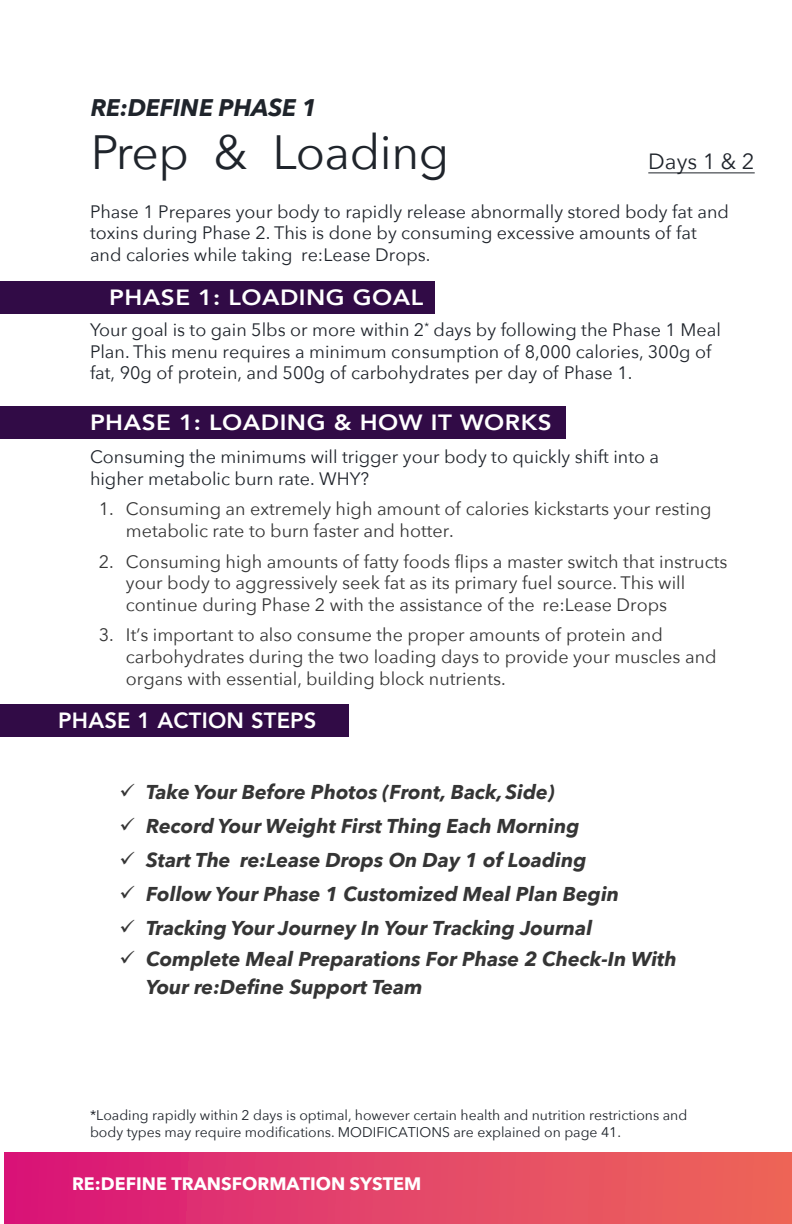
<style>
.page{position:relative;width:792px;height:1224px;background:#fff}
.page>*{position:absolute;margin:0;border:0;box-sizing:border-box;transform-origin:0 0}
.t1{font:48px "Avenir Next";letter-spacing:-.01em;color:#1f242b}
.t2{font:italic 700 24px "Avenir Next";letter-spacing:-.01em;color:#1f242b}
.t3{font:800 22px "Avenir";letter-spacing:.02em;color:#fff;scale:1.1 1}
.t4{font:800 22px "Avenir";letter-spacing:.02em;color:#fff}
.t5{font:22px "Avenir Next";color:#1f242b}
.t6{font:italic 700 20px/28px "Avenir Next";color:#353535}
.t7{font:18px/21.6px "Avenir Next";color:#353535}
.t8{font:18px/21.6px "Avenir Next";color:#1f242b}
.t9{font:700 18px "Avenir Next";color:#fff}
.t10{font:14px/16.8px "Avenir Next";color:#1f242b}
.s1{font-style:inherit}
</style>
<div class="page">
<div style="left:0;top:282px;width:435px;height:32px;background:#310b46"></div>
<div style="left:0;top:406px;width:566px;height:33px;background:#310b46"></div>
<div style="left:0;top:704px;width:348px;height:33px;background:#310b46"></div>
<hr style="left:648px;top:173px;width:107px;height:1px;background:#1f242b">
<div style="left:4px;top:1152px;width:788px;height:72px;background:linear-gradient(to right,#d91879,#ee6b58)"></div>
<h2 class="t2" style="left:91px;top:87px;width:228px">RE:DEFINE PHASE 1</h2>
<h1 class="t1" style="left:91px;top:112px;width:360px">Prep &amp; Loading</h1>
<p class="t5" style="left:648px;top:143px;width:108px">Days 1 &amp; 2</p>
<p class="t8" style="left:90px;top:200px;width:640px">Phase 1 Prepares your body to rapidly release abnormally stored body fat and toxins during Phase 2. This is done by consuming excessive amounts of fat and calories while taking re:Lease Drops.</p>
<p class="t3" style="left:109px;top:280px;width:287px">PHASE 1: LOADING GOAL</p>
<p class="t8" style="left:90px;top:318px;width:632px">Your goal is to gain 5lbs or more within 2<sup>*</sup> days by following the Phase 1 Meal<br>Plan. This menu requires a minimum consumption of 8,000 calories, 300g of fat, 90g of protein, and 500g of carbohydrates per day of Phase 1.</p>
<p class="t3" style="left:90px;top:405px;width:421px">PHASE 1: LOADING &amp; HOW IT WORKS</p>
<p class="t8" style="left:90px;top:445px;width:571px">Consuming the minimums will trigger your body to quickly shift into a higher metabolic burn rate. WHY?</p>
<p class="t7" style="left:126px;top:497px;width:587px;text-indent:-27px">1. Consuming an extremely high amount of calories kickstarts your resting metabolic rate to burn faster and hotter.</p>
<p class="t7" style="left:126px;top:550px;width:603px;text-indent:-27px">2. Consuming high amounts of fatty foods flips a master switch that instructs your body to aggressively seek fat as its primary fuel source. This will continue during Phase 2 with the assistance of the re:Lease Drops</p>
<p class="t7" style="left:126px;top:623px;width:592px;text-indent:-27px">3. It’s important to also consume the proper amounts of protein and carbohydrates during the two loading days to provide your muscles and organs with essential, building block nutrients.</p>
<p class="t4" style="left:58px;top:704px;width:260px">PHASE 1 ACTION STEPS</p>
<p class="t6" style="left:119px;top:777px;width:437px">✓ Take Your Before Photos (Front, Back, Side)</p>
<p class="t6" style="left:119px;top:811px;width:462px">✓ Record Your Weight First Thing Each Morning</p>
<p class="t6" style="left:119px;top:845px;width:469px">✓ Start The re:Lease Drops On Day 1 of Loading</p>
<p class="t6" style="left:119px;top:879px;width:501px">✓ Follow Your Phase 1 Customized Meal Plan Begin</p>
<p class="t6" style="left:119px;top:913px;width:474px">✓ Tracking Your Journey In Your Tracking Journal</p>
<p class="t6" style="left:146px;top:945px;width:532px;text-indent:-27px">✓ Complete Meal Preparations For Phase 2 Check-In With<br>Your re:Define Support Team</p>
<p class="t10" style="left:90px;top:1106px;width:599px">*Loading rapidly within 2 days is optimal, however certain health and nutrition restrictions and body types may require modifications. MODIFICATIONS are explained on page 41.</p>
<p class="t9" style="left:72px;top:1168px;width:351px">RE:DEFINE TRANSFORMATION <span class="s1">SYSTEM</span></p>
</div>
